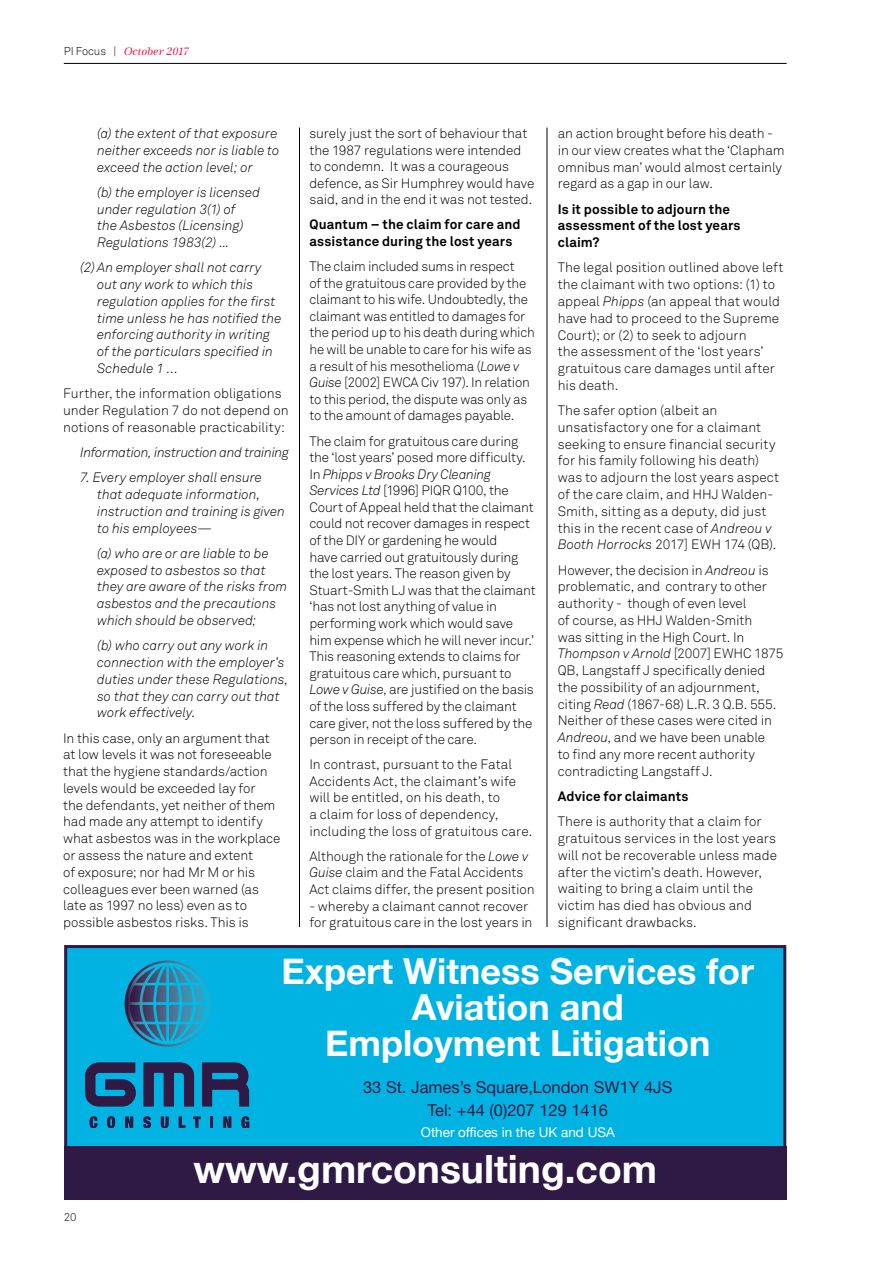
<style>
.page{position:relative;width:893px;height:1263px;background:#fff}
.page>*{position:absolute;margin:0;border:0;box-sizing:border-box;transform-origin:0 0}
.t1{font:700 39px "Helvetica Neue";color:#fff}
.t2{font:700 36px/36px "Helvetica Neue";color:#fff;text-align:center}
.t3{font:16.5px/23.1px "Helvetica Neue";color:#2f1a45;text-align:center}
.t4{font:300 13.5px/16.8px "Akkurat";letter-spacing:-.005em;color:#000}
.t5{font:italic 300 13.5px/16.8px "Akkurat";color:#000}
.t6{font:700 13.5px/16.8px "Akkurat";letter-spacing:.01em;color:#000}
.t7{font:italic 300 13.5px "Akkurat";letter-spacing:-.02em;color:#000}
.t8{font:13.5px "Helvetica Neue";color:#fff}
.t9{font:italic 11.25px "URW Antiqua";color:#ed1846}
.t10{font:300 11.25px "Akkurat";color:#000}
.s1{font-family:"Akkurat";font-weight:300;font-style:normal;color:#000}
.s2{font-style:italic}
</style>
<div class="page">
<hr style="left:64px;top:63px;width:723px;height:1px;background:#000">
<div style="left:66px;top:946px;width:719px;height:252px;background:#00b3e3"></div>
<div style="left:64px;top:945px;width:722px;height:254px;border:3px solid #2f1a45"></div>
<svg style="left:125px;top:960px;width:86px;height:87px"></svg>
<svg style="left:127px;top:963px;width:82px;height:81px"></svg>
<svg style="left:85px;top:1062px;width:51px;height:44px"></svg>
<svg style="left:144px;top:1062px;width:50px;height:44px"></svg>
<svg style="left:202px;top:1062px;width:47px;height:44px"></svg>
<svg style="left:90px;top:1116px;width:7px;height:12px"></svg>
<svg style="left:107px;top:1116px;width:8px;height:12px"></svg>
<svg style="left:125px;top:1116px;width:8px;height:12px"></svg>
<svg style="left:143px;top:1116px;width:8px;height:12px"></svg>
<svg style="left:161px;top:1116px;width:8px;height:12px"></svg>
<svg style="left:179px;top:1116px;width:6px;height:12px"></svg>
<svg style="left:193px;top:1116px;width:8px;height:12px"></svg>
<svg style="left:210px;top:1116px;width:3px;height:12px"></svg>
<svg style="left:223px;top:1116px;width:8px;height:12px"></svg>
<svg style="left:241px;top:1116px;width:8px;height:12px"></svg>
<div style="left:64px;top:1146px;width:722px;height:53px;background:#2f1a45"></div>
<hr style="left:299px;top:128px;width:1px;height:799px;background:#000">
<hr style="left:547px;top:128px;width:1px;height:799px;background:#000">
<p class="t9" style="left:64px;top:46px;width:127px"><span class="s1">PI Focus |</span> October 2017</p>
<p class="t5" style="left:97px;top:125px;width:184px">(a) the extent of that exposure neither exceeds nor is liable to exceed the action level; or</p>
<p class="t5" style="left:97px;top:184px;width:165px">(b) the employer is licensed under regulation 3(1) of<br>the Asbestos (Licensing)<br>Regulations 1983(2) ...</p>
<p class="t5" style="left:97px;top:259px;width:186px;text-indent:-17px">(2)An employer shall not carry out any work to which this regulation applies for the first time unless he has notified the enforcing authority in writing of the particulars specified in<br>Schedule 1 …</p>
<p class="t4" style="left:63px;top:385px;width:227px">Further, the information obligations under Regulation 7 do not depend on notions of reasonable practicability:</p>
<p class="t7" style="left:80px;top:444px;width:210px">Information, instruction and training</p>
<p class="t5" style="left:97px;top:469px;width:189px;text-indent:-17px">7. Every employer shall ensure that adequate information, instruction and training is given to his employees—</p>
<p class="t5" style="left:97px;top:545px;width:192px">(a) who are or are liable to be exposed to asbestos so that they are aware of the risks from asbestos and the precautions which should be observed;</p>
<p class="t5" style="left:97px;top:637px;width:193px">(b) who carry out any work in connection with the employer’s duties under these Regulations, so that they can carry out that work effectively.</p>
<p class="t4" style="left:63px;top:730px;width:219px">In this case, only an argument that at low levels it was not foreseeable that the hygiene standards/action levels would be exceeded lay for<br>the defendants, yet neither of them had made any attempt to identify what asbestos was in the workplace or assess the nature and extent<br>of exposure; nor had Mr M or his colleagues ever been warned (as late as 1997 no less) even as to possible asbestos risks. This is</p>
<p class="t4" style="left:309px;top:125px;width:226px">surely just the sort of behaviour that the 1987 regulations were intended to condemn. It was a courageous defence, as Sir Humphrey would have said, and in the end it was not tested.</p>
<p class="t6" style="left:309px;top:216px;width:213px">Quantum – the claim for care and assistance during the lost years</p>
<p class="t4" style="left:309px;top:258px;width:227px">The claim included sums in respect<br>of the gratuitous care provided by the claimant to his wife. Undoubtedly, the claimant was entitled to damages for the period up to his death during which he will be unable to care for his wife as a result of his mesothelioma (<span class="s2">Lowe v Guise</span> [2002] EWCA Civ 197). In relation to this period, the dispute was only as to the amount of damages payable.</p>
<p class="t4" style="left:309px;top:433px;width:228px">The claim for gratuitous care during the ‘lost years’ posed more difficulty.<br>In <span class="s2">Phipps v Brooks Dry Cleaning Services Ltd</span> [1996] PIQR Q100, the Court of Appeal held that the claimant could not recover damages in respect of the DIY or gardening he would<br>have carried out gratuitously during the lost years. The reason given by Stuart-Smith LJ was that the claimant ‘has not lost anything of value in performing work which would save him expense which he will never incur.’ This reasoning extends to claims for gratuitous care which, pursuant to <span class="s2">Lowe v Guise</span>, are justified on the basis of the loss suffered by the claimant care giver, not the loss suffered by the person in receipt of the care.</p>
<p class="t4" style="left:309px;top:756px;width:224px">In contrast, pursuant to the Fatal Accidents Act, the claimant’s wife will be entitled, on his death, to<br>a claim for loss of dependency, including the loss of gratuitous care.</p>
<p class="t4" style="left:309px;top:848px;width:227px">Although the rationale for the <span class="s2">Lowe v<br>Guise</span> claim and the Fatal Accidents<br>Act claims differ, the present position</p>
<p class="t4" style="left:309px;top:898px;width:225px">- whereby a claimant cannot recover for gratuitous care in the lost years in</p>
<p class="t4" style="left:558px;top:125px;width:228px">an action brought before his death - in our view creates what the ‘Clapham omnibus man’ would almost certainly regard as a gap in our law.</p>
<p class="t6" style="left:558px;top:201px;width:184px">Is it possible to adjourn the assessment of the lost years claim?</p>
<p class="t4" style="left:558px;top:260px;width:227px">The legal position outlined above left the claimant with two options: (1) to appeal <span class="s2">Phipps</span> (an appeal that would have had to proceed to the Supreme<br>Court); or (2) to seek to adjourn<br>the assessment of the ‘lost years’ gratuitous care damages until after his death.</p>
<p class="t4" style="left:558px;top:402px;width:223px">The safer option (albeit an unsatisfactory one for a claimant seeking to ensure financial security for his family following his death) was to adjourn the lost years aspect of the care claim, and HHJ Walden-Smith, sitting as a deputy, did just this in the recent case of <span class="s2">Andreou v Booth Horrocks</span> 2017] EWH 174 (QB).</p>
<p class="t4" style="left:558px;top:562px;width:227px">However, the decision in <span class="s2">Andreou</span> is problematic, and contrary to other authority - though of even level<br>of course, as HHJ Walden-Smith<br>was sitting in the High Court. In <span class="s2">Thompson v Arnold</span> [2007] EWHC 1875<br>QB, Langstaff J specifically denied the possibility of an adjournment, citing <span class="s2">Read</span> (1867-68) L.R. 3 Q.B. 555.<br>Neither of these cases were cited in <span class="s2">Andreou</span>, and we have been unable<br>to find any more recent authority contradicting Langstaff J.</p>
<p class="t6" style="left:558px;top:788px;width:132px">Advice for claimants</p>
<p class="t4" style="left:558px;top:813px;width:221px">There is authority that a claim for gratuitous services in the lost years will not be recoverable unless made after the victim’s death. However, waiting to bring a claim until the victim has died has obvious and significant drawbacks.</p>
<h2 class="t2" style="left:281px;top:953px;width:474px">Expert Witness Services for<br>Aviation and<br>Employment Litigation</h2>
<p class="t3" style="left:363px;top:1075px;width:311px">33 St. James’s Square,London SW1Y 4JS<br>Tel: +44 (0)207 129 1416</p>
<p class="t8" style="left:421px;top:1124px;width:196px">Other offices in the UK and USA</p>
<p class="t10" style="left:64px;top:1210px;width:14px">20</p>
<h1 class="t1" style="left:193px;top:1145px;width:465px">www.gmrconsulting.com</h1>
</div>
